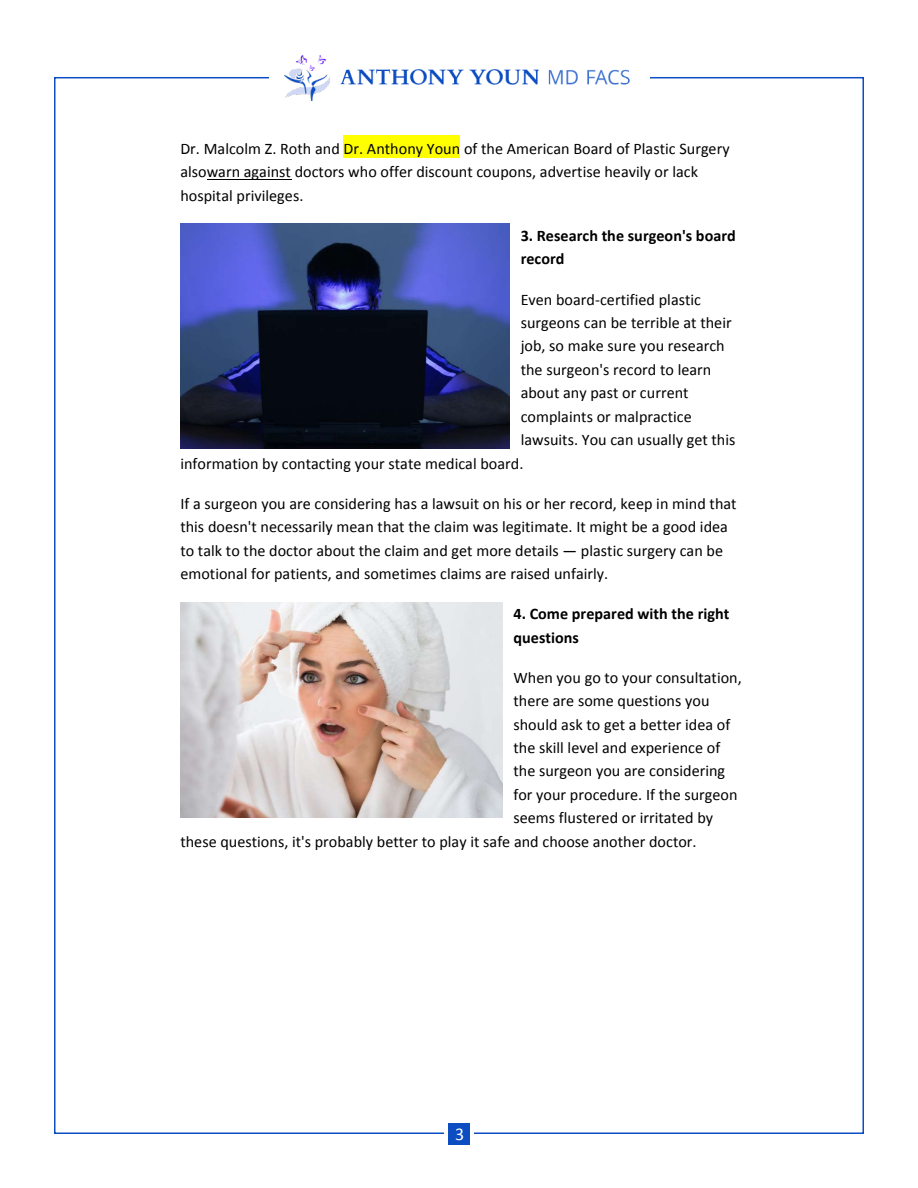
<style>
.page{position:relative;width:918px;height:1188px;background:#fff}
.page>*{position:absolute;margin:0;border:0;box-sizing:border-box;transform-origin:0 0}
.t1{font:18px "Calibri";color:#fff}
.t2{font:16.2px/23.4px "Calibri";color:#000}
.t3{font:700 16.2px/23.4px "Calibri";color:#000}
</style>
<div class="page">
<img style="left:284px;top:55px;width:346px;height:46px">
<div style="left:448px;top:1123px;width:22px;height:22px;background:#0c4dc1"></div>
<div style="left:343px;top:135px;width:117px;height:23px;background:#ff0"></div>
<hr style="left:207px;top:180px;width:84px;height:1px;background:#000">
<img style="left:180px;top:223px;width:330px;height:226px">
<img style="left:180px;top:602px;width:323px;height:215px">
<p class="t2" style="left:180px;top:137px;width:551px">Dr. Malcolm Z. Roth and Dr. Anthony Youn of the American Board of Plastic Surgery alsowarn against doctors who offer discount coupons, advertise heavily or lack hospital privileges.</p>
<p class="t3" style="left:521px;top:224px;width:217px">3. Research the surgeon's board record</p>
<p class="t2" style="left:521px;top:288px;width:182px">Even board-certified plastic</p>
<p class="t2" style="left:521px;top:311px;width:213px">surgeons can be terrible at their</p>
<p class="t2" style="left:521px;top:334px;width:206px">job, so make sure you research</p>
<p class="t2" style="left:521px;top:358px;width:192px">the surgeon's record to learn</p>
<p class="t2" style="left:521px;top:381px;width:169px">about any past or current</p>
<p class="t2" style="left:521px;top:405px;width:173px">complaints or malpractice</p>
<p class="t2" style="left:521px;top:428px;width:216px">lawsuits. You can usually get this</p>
<p class="t2" style="left:180px;top:452px;width:345px">information by contacting your state medical board.</p>
<p class="t2" style="left:180px;top:492px;width:558px">If a surgeon you are considering has a lawsuit on his or her record, keep in mind that this doesn't necessarily mean that the claim was legitimate. It might be a good idea to talk to the doctor about the claim and get more details — plastic surgery can be emotional for patients, and sometimes claims are raised unfairly.</p>
<p class="t3" style="left:513px;top:602px;width:217px">4. Come prepared with the right questions</p>
<p class="t2" style="left:513px;top:666px;width:230px">When you go to your consultation,</p>
<p class="t2" style="left:513px;top:689px;width:198px">there are some questions you</p>
<p class="t2" style="left:513px;top:713px;width:218px">should ask to get a better idea of</p>
<p class="t2" style="left:513px;top:736px;width:208px">the skill level and experience of</p>
<p class="t2" style="left:513px;top:759px;width:213px">the surgeon you are considering</p>
<p class="t2" style="left:513px;top:783px;width:226px">for your procedure. If the surgeon</p>
<p class="t2" style="left:513px;top:806px;width:201px">seems flustered or irritated by</p>
<p class="t2" style="left:180px;top:830px;width:518px">these questions, it's probably better to play it safe and choose another doctor.</p>
<p class="t1" style="left:455px;top:1123px;width:11px">3</p>
</div>
